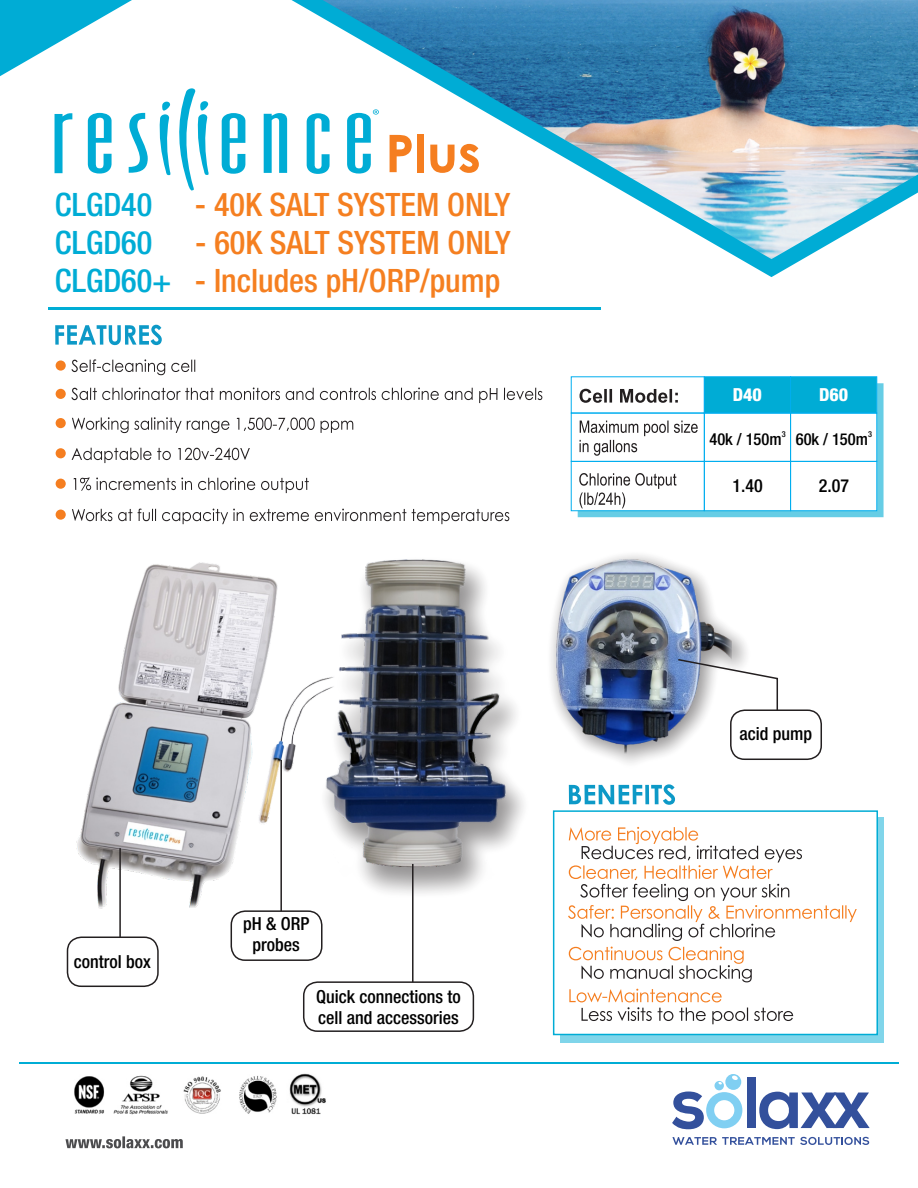
<style>
.page{position:relative;width:918px;height:1188px;background:#fff}
.page>*{position:absolute;margin:0;border:0;box-sizing:border-box;transform-origin:0 0}
.t1{font:500 condensed 32.25px/37.7px "Helvetica Neue";color:#f57f20}
.t2{font:500 condensed 32.25px "Helvetica Neue";color:#00acd5}
.t3{font:500 condensed 18px/21px "Helvetica Neue";color:#000}
.t4{font:800 condensed 18px "Helvetica Neue";color:#fff}
.t5{font:500 condensed 16.5px "Helvetica Neue";color:#000}
.t6{font:500 condensed 8.25px "Helvetica Neue";color:#000}
.s1{color:#00acd5}
</style>
<div class="page">
<div style="left:303px;top:981px;width:171px;height:51px;border:2px solid #231f20;border-radius:14px"></div>
<img style="left:76px;top:562px;width:215px;height:353px">
<img style="left:314px;top:559px;width:209px;height:320px">
<svg style="left:55px;top:113px;width:17px;height:60px"></svg>
<svg style="left:88px;top:113px;width:24px;height:61px"></svg>
<svg style="left:129px;top:113px;width:19px;height:60px"></svg>
<svg style="left:222px;top:113px;width:23px;height:61px"></svg>
<svg style="left:264px;top:113px;width:9px;height:60px"></svg>
<svg style="left:159px;top:88px;width:50px;height:103px"></svg>
<img style="left:74px;top:1073px;width:252px;height:42px">
<svg style="left:273px;top:0;width:645px;height:277px"></svg>
<svg style="left:71px;top:388px;width:471px;height:15px"></svg>
<svg style="left:71px;top:359px;width:124px;height:16px"></svg>
<svg style="left:72px;top:417px;width:281px;height:16px"></svg>
<svg style="left:72px;top:448px;width:178px;height:15px"></svg>
<svg style="left:73px;top:478px;width:236px;height:15px"></svg>
<svg style="left:72px;top:509px;width:437px;height:15px"></svg>
<svg style="left:55px;top:325px;width:107px;height:20px"></svg>
<svg style="left:0;top:0;width:132px;height:76px"></svg>
<svg style="left:569px;top:786px;width:106px;height:19px"></svg>
<svg style="left:561px;top:817px;width:323px;height:225px;background:#7dd4e9"></svg>
<div style="left:553px;top:810px;width:325px;height:225px;background:#fff;border:2px solid #00acd5"></div>
<svg style="left:568px;top:827px;width:289px;height:114px"></svg>
<svg style="left:569px;top:947px;width:183px;height:35px"></svg>
<svg style="left:569px;top:989px;width:224px;height:35px"></svg>
<hr style="left:280px;top:760px;width:2px;height:151px;background:#231f20">
<svg style="left:672px;top:1137px;width:197px;height:8px"></svg>
<svg style="left:672px;top:1074px;width:70px;height:55px"></svg>
<div style="left:747px;top:1078px;width:9px;height:50px;background:#33509c"></div>
<svg style="left:759px;top:1092px;width:111px;height:37px"></svg>
<svg style="left:65px;top:1136px;width:118px;height:12px"></svg>
<div style="left:704px;top:376px;width:87px;height:37px;background:#00acd5;border:1px solid #00aeef"></div>
<div style="left:231px;top:910px;width:92px;height:51px;border:2px solid #231f20;border-radius:14px"></div>
<hr style="left:412px;top:864px;width:2px;height:118px;background:#231f20">
<img style="left:556px;top:560px;width:175px;height:194px">
<hr style="left:48px;top:307px;width:553px;height:3px;background:#00add5">
<hr style="left:19px;top:1062px;width:880px;height:1px;background:#00add5">
<svg style="left:578px;top:383px;width:306px;height:134px"></svg>
<div style="left:67px;top:937px;width:92px;height:50px;border:2px solid #231f20;border-radius:14px"></div>
<div style="left:730px;top:709px;width:92px;height:51px;border:2px solid #231f20;border-radius:14px"></div>
<hr style="left:119px;top:848px;width:2px;height:89px;background:#231f20">
<svg style="left:677px;top:658px;width:102px;height:54px"></svg>
<div style="left:790px;top:376px;width:87px;height:37px;background:#00acd5;border:1px solid #00aeef"></div>
<div style="left:790px;top:413px;width:87px;height:49px;border:1px solid #00aeef"></div>
<div style="left:790px;top:461px;width:87px;height:50px;border:1px solid #00aeef"></div>
<div style="left:56px;top:360px;width:10px;height:11px;background:#f57e20;border-radius:50%"></div>
<div style="left:56px;top:389px;width:10px;height:10px;background:#f57e20;border-radius:50%"></div>
<div style="left:56px;top:418px;width:10px;height:10px;background:#f57e20;border-radius:50%"></div>
<div style="left:56px;top:448px;width:10px;height:10px;background:#f57e20;border-radius:50%"></div>
<div style="left:56px;top:479px;width:10px;height:10px;background:#f57e20;border-radius:50%"></div>
<div style="left:56px;top:510px;width:10px;height:10px;background:#f57e20;border-radius:50%"></div>
<h1 class="t2" style="left:55px;top:191px;width:99px">CLGD40</h1>
<h1 class="t1" style="left:195px;top:188px;width:317px">- 40K SALT SYSTEM ONLY</h1>
<h1 class="t2" style="left:55px;top:229px;width:99px">CLGD60</h1>
<h1 class="t1" style="left:55px;top:226px;width:457px;text-indent:140px">- 60K SALT SYSTEM ONLY<br><span class="s1">CLGD60+</span> - Includes pH/ORP/pump</h1>
<p class="t3" style="left:74px;top:952px;width:78px">control box</p>
<p class="t3" style="left:243px;top:915px;width:68px;text-align:center">pH &amp; ORP probes</p>
<p class="t3" style="left:316px;top:987px;width:146px">Quick connections to cell and accessories</p>
<p class="t4" style="left:733px;top:387px;width:31px">D40</p>
<p class="t4" style="left:819px;top:387px;width:31px">D60</p>
<p class="t6" style="left:782px;top:430px;width:5px">3</p>
<p class="t5" style="left:709px;top:432px;width:74px">40k / 150m</p>
<p class="t3" style="left:732px;top:477px;width:32px">1.40</p>
<p class="t6" style="left:868px;top:430px;width:5px">3</p>
<p class="t5" style="left:796px;top:432px;width:74px">60k / 150m</p>
<p class="t3" style="left:819px;top:477px;width:32px">2.07</p>
<p class="t3" style="left:739px;top:724px;width:74px">acid pump</p>
</div>
